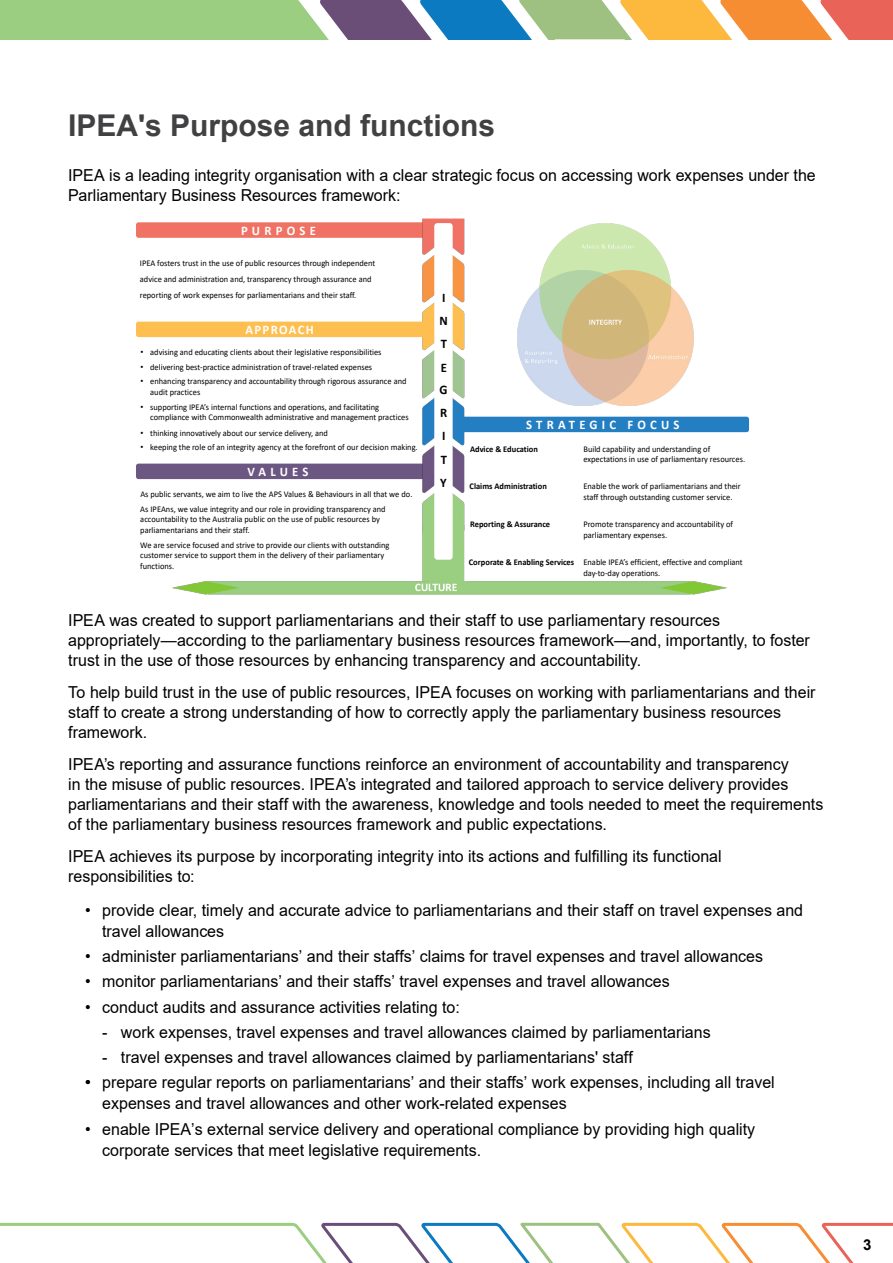
<style>
.page{position:relative;width:893px;height:1263px;background:#fff}
.page>*{position:absolute;margin:0;border:0;box-sizing:border-box;transform-origin:0 0}
.t1{font:700 30px "Arial";color:#414042}
.t2{font:16.5px/19.8px "Arial";color:#000}
.t3{font:16.5px "Arial";color:#000}
.t4{font:700 15px "Arial";color:#000}
.t5{font:700 13.05px "Calibri";letter-spacing:.33em;color:#fff;scale:.96 1}
.t6{font:700 13.05px/23.1px "Calibri";color:#000;scale:.96 1}
.t7{font:700 13.05px "Calibri";letter-spacing:.11em;color:#fff;scale:.96 1}
.t8{font:8.7px/10.2px "Calibri";color:#000;scale:.96 1}
.t9{font:700 8.7px "Calibri";color:#000;scale:.96 1}
.s1{font-family:"Arial"}
.s2{font-weight:700}
.s3{font-style:inherit}
</style>
<div class="page">
<svg style="left:0;top:0;width:893px;height:39px;background:#abaf84"></svg>
<svg style="left:0;top:1222px;width:893px;height:41px"></svg>
<div style="left:136px;top:222px;width:289px;height:16px;background:#f07264;border-radius:3px"></div>
<div style="left:136px;top:464px;width:288px;height:15px;background:#6c5682;border-radius:3px"></div>
<img style="left:419px;top:218px;width:47px;height:307px">
<div style="left:461px;top:417px;width:288px;height:15px;background:#247ec2;border-radius:3px"></div>
<div style="left:136px;top:322px;width:289px;height:15px;background:#febf51;border-radius:3px"></div>
<div style="left:422px;top:525px;width:43px;height:56px;background:#9ace81"></div>
<img style="left:517px;top:223px;width:177px;height:183px">
<div style="left:434px;top:223px;width:19px;height:337px;background:#fff;border-radius:3px"></div>
<img style="left:172px;top:581px;width:554px;height:14px">
<h1 class="t1" style="left:68px;top:104px;width:429px">IPEA's Purpose and functions</h1>
<p class="t2" style="left:68px;top:166px;width:749px">IPEA is a leading integrity organisation with a clear strategic focus on accessing work expenses under the<br>Parliamentary Business Resources framework:</p>
<p class="t5" style="left:241px;top:221px;width:79px">PURPOSE</p>
<p class="t8" style="left:140px;top:255px;width:247px;line-height:15.6px">IPEA fosters trust in the use of public resources through independent advice and administration and, transparency through assurance and reporting of work expenses for parliamentarians and their staff.</p>
<p class="t6" style="left:439px;top:286px;width:10px">I<br>N<br>T<br>E<br>G<br>R<br>I<br>T<br>Y</p>
<p class="t7" style="left:245px;top:320px;width:73px">APPROACH</p>
<p class="t8" style="left:141px;top:346px;width:253px"><span class="s1">•</span> advising and educating clients about their legislative responsibilities</p>
<p class="t8" style="left:141px;top:362px;width:243px"><span class="s1">•</span> delivering best-practice administration of travel-related expenses</p>
<p class="t8" style="left:150px;top:376px;width:268px;text-indent:-10px"><span class="s1">•</span> enhancing transparency and accountability through rigorous assurance and audit practices</p>
<p class="t8" style="left:150px;top:402px;width:271px;text-indent:-10px"><span class="s1">•</span> supporting IPEA’s internal functions and operations, and facilitating compliance with Commonwealth administrative and management practices</p>
<p class="t8" style="left:141px;top:427px;width:197px"><span class="s1">•</span> thinking innovatively about our service delivery, and</p>
<p class="t8" style="left:141px;top:442px;width:290px"><span class="s1">•</span> keeping the role of an integrity agency at the forefront of our decision making.</p>
<p class="t9" style="left:470px;top:443px;width:72px">Advice &amp; Education</p>
<p class="t8" style="left:583px;top:443px;width:170px;line-height:10.8px">Build capability and understanding of expectations in use of parliamentary resources.</p>
<p class="t9" style="left:470px;top:480px;width:82px">Claims Administration</p>
<p class="t8" style="left:583px;top:481px;width:165px;line-height:10.9px">Enable the work of parliamentarians and their staff through outstanding customer service.</p>
<p class="t9" style="left:470px;top:518px;width:85px">Reporting &amp; Assurance</p>
<p class="t8" style="left:583px;top:518px;width:157px;line-height:10.9px">Promote transparency and accountability of parliamentary expenses.</p>
<p class="t8" style="left:583px;top:556px;width:167px;line-height:10.8px;text-indent:-115px"><span class="s2">Corporate &amp; Enabling Services</span> Enable IPEA’s efficient, effective and compliant day-to-day operations.</p>
<p class="t5" style="left:526px;top:415px;width:161px">STRATEGIC FOCUS</p>
<p class="t5" style="left:248px;top:462px;width:65px">VALUES</p>
<p class="t8" style="left:140px;top:486px;width:285px;line-height:15.5px">As public servants, we aim to live the APS Values &amp; Behaviours in all that we do.<br>As IPEAns, we value integrity and our role in providing transparency and</p>
<p class="t8" style="left:140px;top:514px;width:251px">accountability to the Australia public on the use of public resources by parliamentarians and their staff.</p>
<p class="t8" style="left:140px;top:539px;width:261px">We are service focused and strive to provide our clients with outstanding customer service to support them in the delivery of their parliamentary</p>
<p class="t8" style="left:140px;top:561px;width:37px">functions.</p>
<p class="t2" style="left:68px;top:610px;width:743px">IPEA was created to support parliamentarians and their staff to use parliamentary resources appropriately—according to the parliamentary business resources framework—and, importantly, to foster trust in the use of those resources by enhancing transparency and accountability.</p>
<p class="t2" style="left:68px;top:682px;width:749px">To help build trust in the use of public resources, IPEA focuses on working with parliamentarians and their staff to create a strong understanding of how to correctly apply the parliamentary business resources framework.</p>
<p class="t2" style="left:68px;top:755px;width:757px">IPEA’s reporting and assurance functions reinforce an environment of accountability and transparency<br>in the misuse of public resources. IPEA’s integrated and tailored approach to service delivery provides parliamentarians and their staff with the awareness, knowledge and tools needed to meet the requirements of the parliamentary business resources framework and public expectations.</p>
<p class="t2" style="left:68px;top:846px;width:655px">IPEA achieves its purpose by incorporating integrity into its actions and fulfilling its functional responsibilities to:</p>
<p class="t2" style="left:102px;top:899px;width:702px;line-height:21px;text-indent:-17px">• provide clear, timely and accurate advice to parliamentarians and their staff on travel expenses and travel allowances</p>
<p class="t2" style="left:85px;top:946px;width:679px">• administer parliamentarians’ and their staffs’ claims for travel expenses and travel allowances</p>
<p class="t2" style="left:85px;top:972px;width:586px">• monitor parliamentarians’ and their staffs’ travel expenses and travel allowances</p>
<p class="t2" style="left:85px;top:997px;width:376px">• conduct audits and assurance activities relating to:</p>
<p class="t2" style="left:102px;top:1022px;width:610px"><span class="s3">-</span> work expenses, travel expenses and travel allowances claimed by parliamentarians</p>
<p class="t3" style="left:102px;top:1046px;width:532px">- travel expenses and travel allowances claimed by parliamentarians' staff<span class="s3">̛</span></p>
<p class="t2" style="left:102px;top:1072px;width:674px;line-height:21px;text-indent:-17px">• prepare regular reports on parliamentarians’ and their staffs’ work expenses, including all travel expenses and travel allowances and other work-related expenses</p>
<p class="t2" style="left:102px;top:1118px;width:654px;line-height:21px;text-indent:-17px">• enable IPEA’s external service delivery and operational compliance by providing high quality corporate services that meet legislative requirements.</p>
<p class="t4" style="left:863px;top:1234px;width:10px">3</p>
</div>
